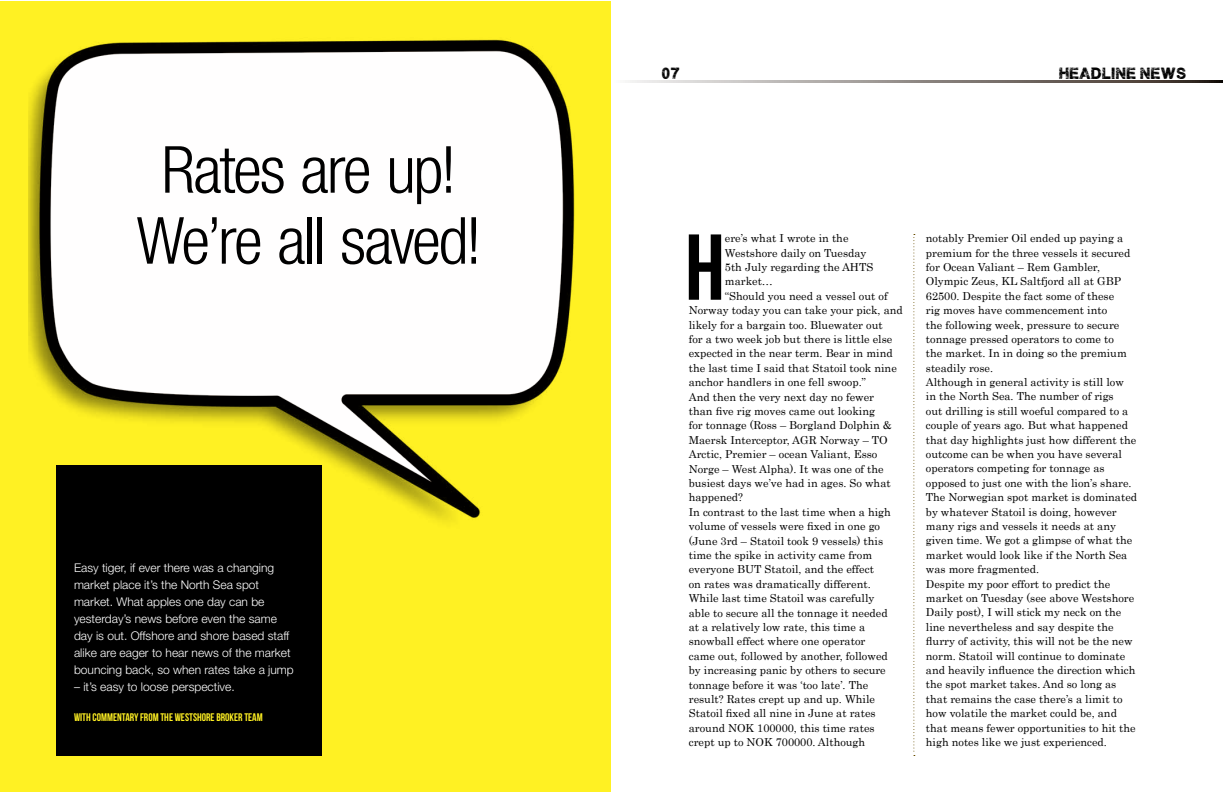
<style>
.page{position:relative;width:1224px;height:792px;background:#fff}
.page>*{position:absolute;margin:0;border:0;box-sizing:border-box;transform-origin:0 0}
.t1{font:93.3px "Bebas Neue";color:#000}
.t2{font:300 condensed 65px/71px "Helvetica Neue LT Std";letter-spacing:-.035em;color:#000;text-align:center}
.t3{font:13px "Plane Crash";color:#000}
.t4{font:300 12px/17px "Helvetica Neue LT Std";color:#fff}
.t5{font:11px/14.4px "Century";color:#000}
.t6{font:11px "Bebas Neue";color:#fff123}
</style>
<div class="page">
<div style="left:0;top:1px;width:611px;height:791px;background:#fff123"></div>
<svg style="left:628px;top:80px;width:595px;height:3px;background:#8e8883"></svg>
<img style="left:29px;top:39px;width:546px;height:482px">
<div style="left:56px;top:465px;width:266px;height:291px;background:#000"></div>
<svg style="left:913px;top:234px;width:2px;height:522px"></svg>
<h2 class="t2" style="left:136px;top:134px;width:347px">Rates are up!<br>We’re all saved!</h2>
<p class="t4" style="left:74px;top:559px;width:221px">Easy tiger, if ever there was a changing market place it’s the North Sea spot market. What apples one day can be yesterday’s news before even the same day is out. Offshore and shore based staff alike are eager to hear news of the market bouncing back, so when rates take a jump</p>
<p class="t4" style="left:74px;top:678px;width:162px">– it’s easy to loose perspective.</p>
<p class="t6" style="left:74px;top:711px;width:190px">WITH COMMENTARY FROM THE WESTSHORE BROKER TEAM</p>
<p class="t3" style="left:661px;top:67px;width:20px">07</p>
<p class="t3" style="left:1059px;top:68px;width:129px">HEADLINE NEWS</p>
<h1 class="t1" style="left:685px;top:216px;width:41px">H</h1>
<p class="t5" style="left:725px;top:230px;width:125px">ere’s what I wrote in the</p>
<p class="t5" style="left:725px;top:244px;width:143px">Westshore daily on Tuesday</p>
<p class="t5" style="left:725px;top:259px;width:150px">5th July regarding the AHTS</p>
<p class="t5" style="left:725px;top:273px;width:50px">market…</p>
<p class="t5" style="left:725px;top:288px;width:164px">“Should you need a vessel out of</p>
<p class="t5" style="left:689px;top:302px;width:216px">Norway today you can take your pick, and</p>
<p class="t5" style="left:689px;top:316px;width:195px">likely for a bargain too. Bluewater out</p>
<p class="t5" style="left:689px;top:331px;width:205px">for a two week job but there is little else</p>
<p class="t5" style="left:689px;top:345px;width:205px">expected in the near term. Bear in mind</p>
<p class="t5" style="left:689px;top:360px;width:210px">the last time I said that Statoil took nine</p>
<p class="t5" style="left:689px;top:374px;width:179px">anchor handlers in one fell swoop.”</p>
<p class="t5" style="left:689px;top:388px;width:187px">And then the very next day no fewer</p>
<p class="t5" style="left:689px;top:403px;width:188px">than five rig moves came out looking</p>
<p class="t5" style="left:689px;top:417px;width:205px">for tonnage (Ross – Borgland Dolphin &amp;</p>
<p class="t5" style="left:689px;top:432px;width:201px">Maersk Interceptor, AGR Norway – TO</p>
<p class="t5" style="left:689px;top:446px;width:190px">Arctic, Premier – ocean Valiant, Esso</p>
<p class="t5" style="left:689px;top:460px;width:196px">Norge – West Alpha). It was one of the</p>
<p class="t5" style="left:689px;top:475px;width:203px">busiest days we’ve had in ages. So what</p>
<p class="t5" style="left:689px;top:489px;width:56px">happened?</p>
<p class="t5" style="left:689px;top:504px;width:204px">In contrast to the last time when a high</p>
<p class="t5" style="left:689px;top:518px;width:193px">volume of vessels were fixed in one go</p>
<p class="t5" style="left:689px;top:532px;width:196px">(June 3rd – Statoil took 9 vessels) this</p>
<p class="t5" style="left:689px;top:547px;width:185px">time the spike in activity came from</p>
<p class="t5" style="left:689px;top:561px;width:187px">everyone BUT Statoil, and the effect</p>
<p class="t5" style="left:689px;top:576px;width:183px">on rates was dramatically different.</p>
<p class="t5" style="left:689px;top:590px;width:187px">While last time Statoil was carefully</p>
<p class="t5" style="left:689px;top:604px;width:200px">able to secure all the tonnage it needed</p>
<p class="t5" style="left:689px;top:619px;width:178px">at a relatively low rate, this time a</p>
<p class="t5" style="left:689px;top:633px;width:178px">snowball effect where one operator</p>
<p class="t5" style="left:689px;top:648px;width:201px">came out, followed by another, followed</p>
<p class="t5" style="left:689px;top:662px;width:198px">by increasing panic by others to secure</p>
<p class="t5" style="left:689px;top:676px;width:181px">tonnage before it was ‘too late’. The</p>
<p class="t5" style="left:689px;top:691px;width:188px">result? Rates crept up and up. While</p>
<p class="t5" style="left:689px;top:705px;width:188px">Statoil fixed all nine in June at rates</p>
<p class="t5" style="left:689px;top:720px;width:187px">around NOK 100000, this time rates</p>
<p class="t5" style="left:689px;top:734px;width:178px">crept up to NOK 700000. Although</p>
<p class="t5" style="left:926px;top:230px;width:213px">notably Premier Oil ended up paying a premium for the three vessels it secured for Ocean Valiant – Rem Gambler, Olympic Zeus, KL Saltfjord all at GBP 62500. Despite the fact some of these<br>rig moves have commencement into<br>the following week, pressure to secure tonnage pressed operators to come to<br>the market. In in doing so the premium steadily rose.<br>Although in general activity is still low<br>in the North Sea. The number of rigs<br>out drilling is still woeful compared to a couple of years ago. But what happened that day highlights just how different the outcome can be when you have several operators competing for tonnage as opposed to just one with the lion’s share.<br>The Norwegian spot market is dominated by whatever Statoil is doing, however many rigs and vessels it needs at any given time. We got a glimpse of what the market would look like if the North Sea was more fragmented.<br>Despite my poor effort to predict the market on Tuesday (see above Westshore Daily post), I will stick my neck on the line nevertheless and say despite the flurry of activity, this will not be the new norm. Statoil will continue to dominate and heavily influence the direction which the spot market takes. And so long as that remains the case there’s a limit to how volatile the market could be, and that means fewer opportunities to hit the high notes like we just experienced.</p>
</div>
